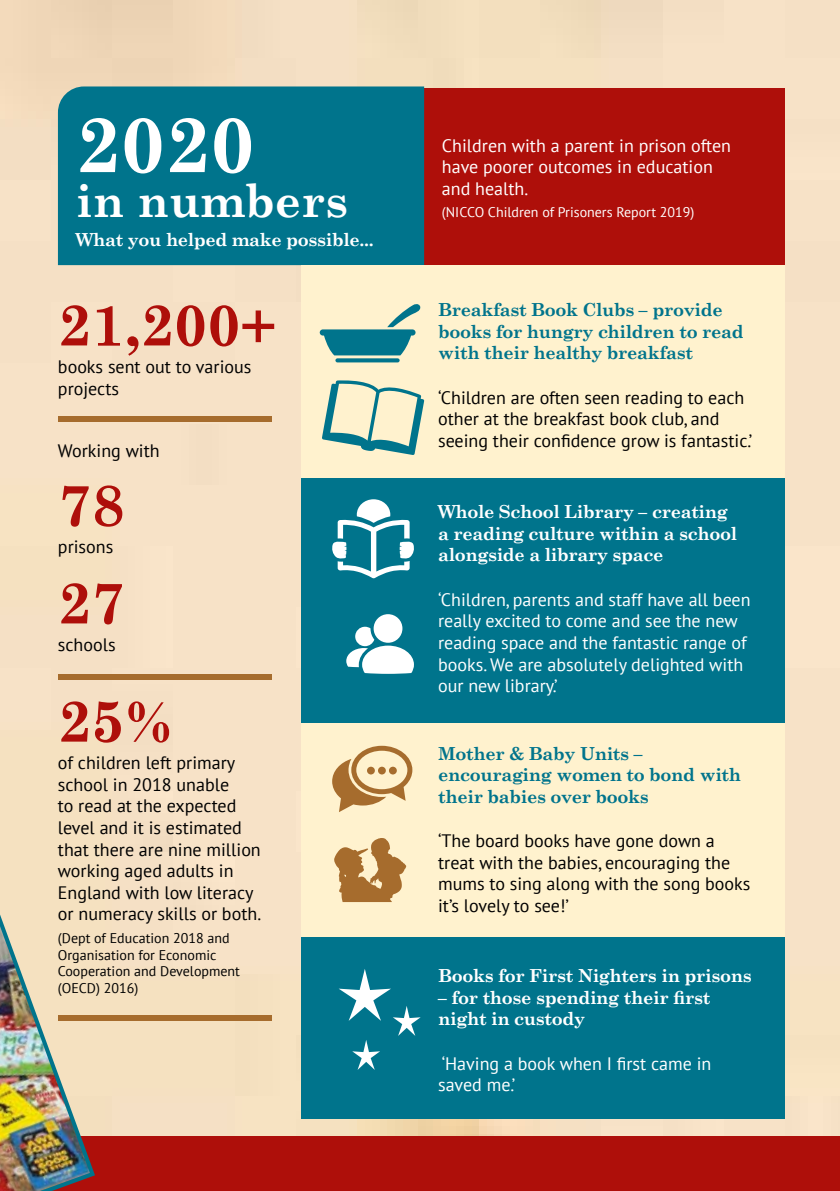
<style>
.page{position:relative;width:840px;height:1191px;background:#fff}
.page>*{position:absolute;margin:0;border:0;box-sizing:border-box;transform-origin:0 0}
.t1{font:700 78px "Century Schoolbook";color:#fff}
.t2{font:700 58px "Century Schoolbook";color:#ae0f0a}
.t3{font:700 46px "Century Schoolbook";color:#fff}
.t4{font:18px/21.6px "PT Sans";color:#000}
.t5{font:18px/21.6px "PT Sans";color:#fff}
.t6{font:700 18px/21.6px "Century Schoolbook";letter-spacing:-.02em;color:#fff}
.t7{font:700 18px/21.6px "Century Schoolbook";letter-spacing:-.02em;color:#00748c}
.t8{font:14px/16.8px "PT Sans";color:#000}
.t9{font:14px "PT Sans";color:#fff}
</style>
<div class="page">
<img style="left:0;top:0;width:839px;height:1136px">
<div style="left:424px;top:88px;width:360px;height:215px;background:#ae0f0a"></div>
<div style="left:56px;top:84px;width:370px;height:183px;background:#00748c"></div>
<div style="left:301px;top:265px;width:483px;height:261px;background:#fff2ce"></div>
<div style="left:301px;top:478px;width:483px;height:245px;background:#00748c"></div>
<div style="left:301px;top:723px;width:483px;height:215px;background:#fff2ce"></div>
<div style="left:30px;top:1136px;width:809px;height:55px;background:#ae0f0a"></div>
<div style="left:58px;top:416px;width:213px;height:6px;background:#a66c2d"></div>
<svg style="left:319px;top:304px;width:101px;height:58px"></svg>
<svg style="left:322px;top:380px;width:102px;height:75px"></svg>
<svg style="left:332px;top:746px;width:80px;height:66px"></svg>
<svg style="left:346px;top:614px;width:68px;height:60px"></svg>
<svg style="left:332px;top:499px;width:82px;height:79px"></svg>
<svg style="left:334px;top:838px;width:72px;height:64px"></svg>
<img style="left:0;top:882px;width:97px;height:309px">
<div style="left:58px;top:674px;width:213px;height:5px;background:#a66c2d"></div>
<div style="left:301px;top:938px;width:483px;height:181px;background:#00748c"></div>
<div style="left:58px;top:1015px;width:213px;height:5px;background:#a66c2d"></div>
<svg style="left:339px;top:969px;width:81px;height:101px"></svg>
<h1 class="t1" style="left:76px;top:97px;width:181px">2020</h1>
<h3 class="t3" style="left:76px;top:173px;width:274px">in numbers</h3>
<p class="t6" style="left:76px;top:228px;width:299px">What you helped make possible...</p>
<h2 class="t2" style="left:58px;top:289px;width:219px">21,200+</h2>
<p class="t4" style="left:58px;top:355px;width:195px">books sent out to various projects</p>
<p class="t4" style="left:58px;top:439px;width:103px">Working with</p>
<h2 class="t2" style="left:58px;top:470px;width:68px">78</h2>
<p class="t4" style="left:58px;top:535px;width:57px">prisons</p>
<h2 class="t2" style="left:58px;top:567px;width:68px">27</h2>
<p class="t4" style="left:58px;top:633px;width:59px">schools</p>
<h2 class="t2" style="left:58px;top:686px;width:116px">25%</h2>
<p class="t4" style="left:58px;top:751px;width:205px">of children left primary school in 2018 unable<br>to read at the expected level and it is estimated that there are nine million working aged adults in<br>England with low literacy or numeracy skills or both.</p>
<p class="t8" style="left:58px;top:929px;width:183px">(Dept of Education 2018 and<br>Organisation for Economic<br>Cooperation and Development (OECD) 2016)</p>
<p class="t5" style="left:441px;top:134px;width:290px">Children with a parent in prison often have poorer outcomes in education and health.</p>
<p class="t9" style="left:441px;top:203px;width:254px">(NICCO Children of Prisoners Report 2019)</p>
<p class="t7" style="left:438px;top:298px;width:307px">Breakfast Book Clubs – provide books for hungry children to read with their healthy breakfast</p>
<p class="t4" style="left:438px;top:386px;width:315px">‘Children are often seen reading to each other at the breakfast book club, and seeing their confidence grow is fantastic.’</p>
<p class="t6" style="left:438px;top:501px;width:300px">Whole School Library – creating a reading culture within a school alongside a library space</p>
<p class="t5" style="left:438px;top:588px;width:314px">‘Children, parents and staff have all been really excited to come and see the new reading space and the fantastic range of books. We are absolutely delighted with our new library.’</p>
<p class="t7" style="left:438px;top:742px;width:304px">Mother &amp; Baby Units – encouraging women to bond with their babies over books</p>
<p class="t4" style="left:438px;top:829px;width:314px">‘The board books have gone down a treat with the babies, encouraging the mums to sing along with the song books it’s lovely to see!’</p>
<p class="t6" style="left:438px;top:964px;width:315px">Books for First Nighters in prisons</p>
<p class="t6" style="left:438px;top:986px;width:274px">– for those spending their first night in custody</p>
<p class="t5" style="left:438px;top:1052px;width:275px">‘Having a book when I first came in saved me.’</p>
</div>
